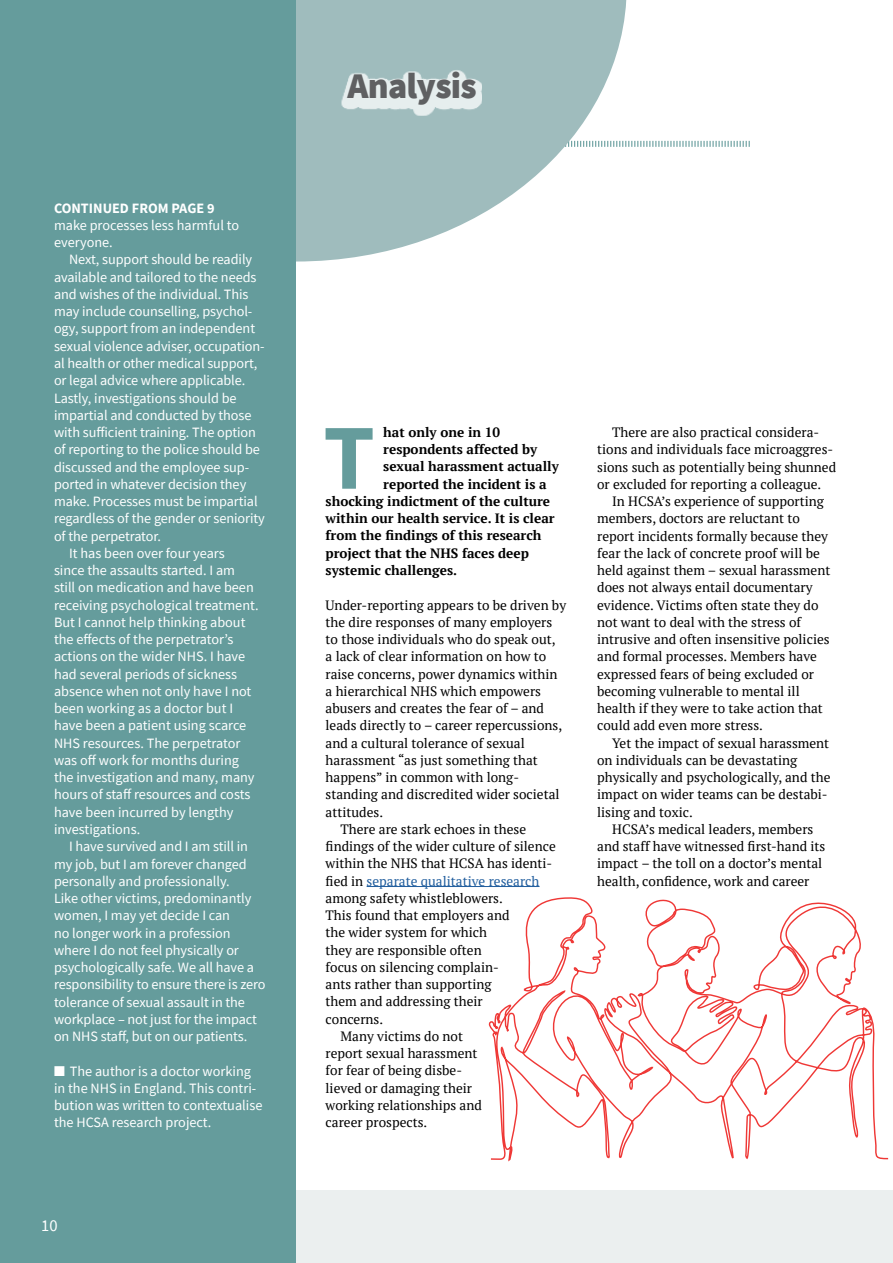
<style>
.page{position:relative;width:893px;height:1263px;background:#fff}
.page>*{position:absolute;margin:0;border:0;box-sizing:border-box;transform-origin:0 0}
.t1{font:700 92.85px "Source Sans Pro";color:#659c9c}
.t2{font:900 36px "Source Sans Pro";letter-spacing:-.02em;color:#5f6062}
.t3{font:16.5px "Source Sans Pro";color:#fff}
.t4{font:14.25px/17.2px "Source Sans Pro";letter-spacing:-.005em;color:#fff}
.t5{font:700 14.25px "Source Sans Pro";color:#fff}
.t6{font:13.5px/17.2px "PT Serif";color:#000}
.t7{font:700 13.5px "PT Serif";color:#000}
.t8{font:13.5px "PT Serif";color:#215e9e}
.s1{color:#000}
</style>
<div class="page">
<svg style="left:628px;top:140px;width:122px;height:7px"></svg>
<svg style="left:296px;top:0;width:331px;height:261px;fill:#9fbcbd"></svg>
<div style="left:341px;top:70px;width:141px;height:46px;background:#fff;opacity:.75"></div>
<div style="left:0;top:1191px;width:893px;height:72px;background:#ebefef"></div>
<div style="left:0;top:0;width:296px;height:1263px;background:#659c9c"></div>
<hr style="left:367px;top:886px;width:172px;height:1px;background:#215e9e">
<svg style="left:488px;top:886px;width:401px;height:276px"></svg>
<p class="t5" style="left:54px;top:198px;width:162px">CONTINUED FROM PAGE 9</p>
<p class="t4" style="left:54px;top:216px;width:187px">make processes less harmful to everyone.</p>
<p class="t4" style="left:69px;top:251px;width:185px">Next, support should be readily</p>
<p class="t4" style="left:54px;top:268px;width:204px">available and tailored to the needs</p>
<p class="t4" style="left:54px;top:285px;width:196px">and wishes of the individual. This</p>
<p class="t4" style="left:54px;top:303px;width:200px">may include counselling, psychol-</p>
<p class="t4" style="left:54px;top:320px;width:203px">ogy, support from an independent</p>
<p class="t4" style="left:54px;top:337px;width:212px">sexual violence adviser, occupation-</p>
<p class="t4" style="left:54px;top:355px;width:205px">al health or other medical support,</p>
<p class="t4" style="left:54px;top:372px;width:193px">or legal advice where applicable.</p>
<p class="t4" style="left:54px;top:389px;width:184px">Lastly, investigations should be</p>
<p class="t4" style="left:54px;top:406px;width:199px">impartial and conducted by those</p>
<p class="t4" style="left:54px;top:424px;width:204px">with sufficient training. The option</p>
<p class="t4" style="left:54px;top:441px;width:207px">of reporting to the police should be</p>
<p class="t4" style="left:54px;top:458px;width:197px">discussed and the employee sup-</p>
<p class="t4" style="left:54px;top:475px;width:194px">ported in whatever decision they</p>
<p class="t4" style="left:54px;top:493px;width:205px">make. Processes must be impartial</p>
<p class="t4" style="left:54px;top:510px;width:212px">regardless of the gender or seniority</p>
<p class="t4" style="left:54px;top:527px;width:109px">of the perpetrator.</p>
<p class="t4" style="left:69px;top:544px;width:157px">It has been over four years</p>
<p class="t4" style="left:54px;top:562px;width:182px">since the assaults started. I am</p>
<p class="t4" style="left:54px;top:579px;width:201px">still on medication and have been</p>
<p class="t4" style="left:54px;top:596px;width:206px">receiving psychological treatment.</p>
<p class="t4" style="left:54px;top:613px;width:193px">But I cannot help thinking about</p>
<p class="t4" style="left:54px;top:631px;width:181px">the effects of the perpetrator’s</p>
<p class="t4" style="left:54px;top:648px;width:193px">actions on the wider NHS. I have</p>
<p class="t4" style="left:54px;top:665px;width:185px">had several periods of sickness</p>
<p class="t4" style="left:54px;top:682px;width:199px">absence when not only have I not</p>
<p class="t4" style="left:54px;top:700px;width:181px">been working as a doctor but I</p>
<p class="t4" style="left:54px;top:717px;width:194px">have been a patient using scarce</p>
<p class="t4" style="left:54px;top:734px;width:188px">NHS resources. The perpetrator</p>
<p class="t4" style="left:54px;top:751px;width:186px">was off work for months during</p>
<p class="t4" style="left:54px;top:769px;width:202px">the investigation and many, many</p>
<p class="t4" style="left:54px;top:786px;width:198px">hours of staff resources and costs</p>
<p class="t4" style="left:54px;top:803px;width:181px">have been incurred by lengthy</p>
<p class="t4" style="left:54px;top:820px;width:88px">investigations.</p>
<p class="t4" style="left:69px;top:838px;width:180px">I have survived and I am still in</p>
<p class="t4" style="left:54px;top:855px;width:194px">my job, but I am forever changed</p>
<p class="t4" style="left:54px;top:872px;width:177px">personally and professionally.</p>
<p class="t4" style="left:54px;top:889px;width:199px">Like other victims, predominantly</p>
<p class="t4" style="left:54px;top:907px;width:178px">women, I may yet decide I can</p>
<p class="t4" style="left:54px;top:924px;width:178px">no longer work in a profession</p>
<p class="t4" style="left:54px;top:941px;width:186px">where I do not feel physically or</p>
<p class="t4" style="left:54px;top:958px;width:202px">psychologically safe. We all have a</p>
<p class="t4" style="left:54px;top:976px;width:213px">responsibility to ensure there is zero</p>
<p class="t4" style="left:54px;top:993px;width:192px">tolerance of sexual assault in the</p>
<p class="t4" style="left:54px;top:1010px;width:204px">workplace – not just for the impact</p>
<p class="t4" style="left:54px;top:1028px;width:195px">on NHS staff, but on our patients.</p>
<p class="t4" style="left:54px;top:1062px;width:210px">■ The author is a doctor working in the NHS in England. This contri&shy;bution was written to contextualise the HCSA research project.</p>
<p class="t3" style="left:41px;top:1214px;width:18px">10</p>
<h2 class="t2" style="left:347px;top:61px;width:131px">Analysis</h2>
<h1 class="t1" style="left:323px;top:395px;width:53px">T</h1>
<p class="t7" style="left:383px;top:423px;width:118px">hat only one in 10</p>
<p class="t7" style="left:383px;top:441px;width:156px">respondents affected by</p>
<p class="t7" style="left:383px;top:458px;width:177px">sexual harassment actually</p>
<p class="t7" style="left:383px;top:475px;width:165px">reported the incident is a</p>
<p class="t7" style="left:326px;top:492px;width:226px">shocking indictment of the culture</p>
<p class="t7" style="left:326px;top:510px;width:231px">within our health service. It is clear</p>
<p class="t7" style="left:326px;top:527px;width:217px">from the findings of this research</p>
<p class="t7" style="left:326px;top:544px;width:205px">project that the NHS faces deep</p>
<p class="t7" style="left:326px;top:561px;width:133px">systemic challenges.</p>
<p class="t6" style="left:326px;top:596px;width:242px">Under-reporting appears to be driven by</p>
<p class="t6" style="left:326px;top:613px;width:228px">the dire responses of many employers</p>
<p class="t6" style="left:326px;top:630px;width:231px">to those individuals who do speak out,</p>
<p class="t6" style="left:326px;top:648px;width:222px">a lack of clear information on how to</p>
<p class="t6" style="left:326px;top:665px;width:233px">raise concerns, power dynamics within</p>
<p class="t6" style="left:326px;top:682px;width:217px">a hierarchical NHS which empowers</p>
<p class="t6" style="left:326px;top:699px;width:220px">abusers and creates the fear of – and</p>
<p class="t6" style="left:326px;top:717px;width:238px">leads directly to – career repercussions,</p>
<p class="t6" style="left:326px;top:734px;width:201px">and a cultural tolerance of sexual</p>
<p class="t6" style="left:326px;top:751px;width:214px">harassment “as just something that</p>
<p class="t6" style="left:326px;top:768px;width:195px">happens” in common with long-</p>
<p class="t6" style="left:326px;top:786px;width:236px">standing and discredited wider societal</p>
<p class="t6" style="left:326px;top:803px;width:59px">attitudes.</p>
<p class="t6" style="left:341px;top:820px;width:187px">There are stark echoes in these</p>
<p class="t6" style="left:326px;top:837px;width:232px">findings of the wider culture of silence</p>
<p class="t6" style="left:326px;top:855px;width:228px">within the NHS that HCSA has identi-</p>
<p class="t8" style="left:326px;top:872px;width:215px"><span class="s1">fied in</span> separate qualitative research</p>
<p class="t6" style="left:326px;top:889px;width:179px">among safety whistleblowers.</p>
<p class="t6" style="left:326px;top:906px;width:185px">This found that employers and</p>
<p class="t6" style="left:326px;top:924px;width:163px">the wider system for which</p>
<p class="t6" style="left:326px;top:941px;width:158px">they are responsible often</p>
<p class="t6" style="left:326px;top:958px;width:175px">focus on silencing complain-</p>
<p class="t6" style="left:326px;top:975px;width:167px">ants rather than supporting</p>
<p class="t6" style="left:326px;top:993px;width:159px">them and addressing their</p>
<p class="t6" style="left:326px;top:1010px;width:59px">concerns.</p>
<p class="t6" style="left:341px;top:1027px;width:124px">Many victims do not</p>
<p class="t6" style="left:326px;top:1044px;width:154px">report sexual harassment</p>
<p class="t6" style="left:326px;top:1062px;width:138px">for fear of being disbe-</p>
<p class="t6" style="left:326px;top:1079px;width:148px">lieved or damaging their</p>
<p class="t6" style="left:326px;top:1096px;width:158px">working relationships and</p>
<p class="t6" style="left:326px;top:1113px;width:103px">career prospects.</p>
<p class="t6" style="left:597px;top:423px;width:241px;text-indent:15px">There are also practical considera&shy;tions and individuals face microaggres&shy;sions such as potentially being shunned or excluded for reporting a colleague.</p>
<p class="t6" style="left:597px;top:492px;width:235px;text-indent:15px">In HCSA’s experience of supporting members, doctors are reluctant to report incidents formally because they fear the lack of concrete proof will be held against them – sexual harassment does not always entail documentary evidence. Victims often state they do not want to deal with the stress of intrusive and often insensitive policies and formal processes. Members have expressed fears of being excluded or becoming vulnerable to mental ill health if they were to take action that could add even more stress.</p>
<p class="t6" style="left:597px;top:734px;width:235px;text-indent:15px">Yet the impact of sexual harassment on individuals can be devastating physically and psychologically, and the impact on wider teams can be destabi&shy;lising and toxic.</p>
<p class="t6" style="left:597px;top:820px;width:230px;text-indent:15px">HCSA’s medical leaders, members and staff have witnessed first-hand its impact – the toll on a doctor’s mental health, confidence, work and career</p>
</div>
